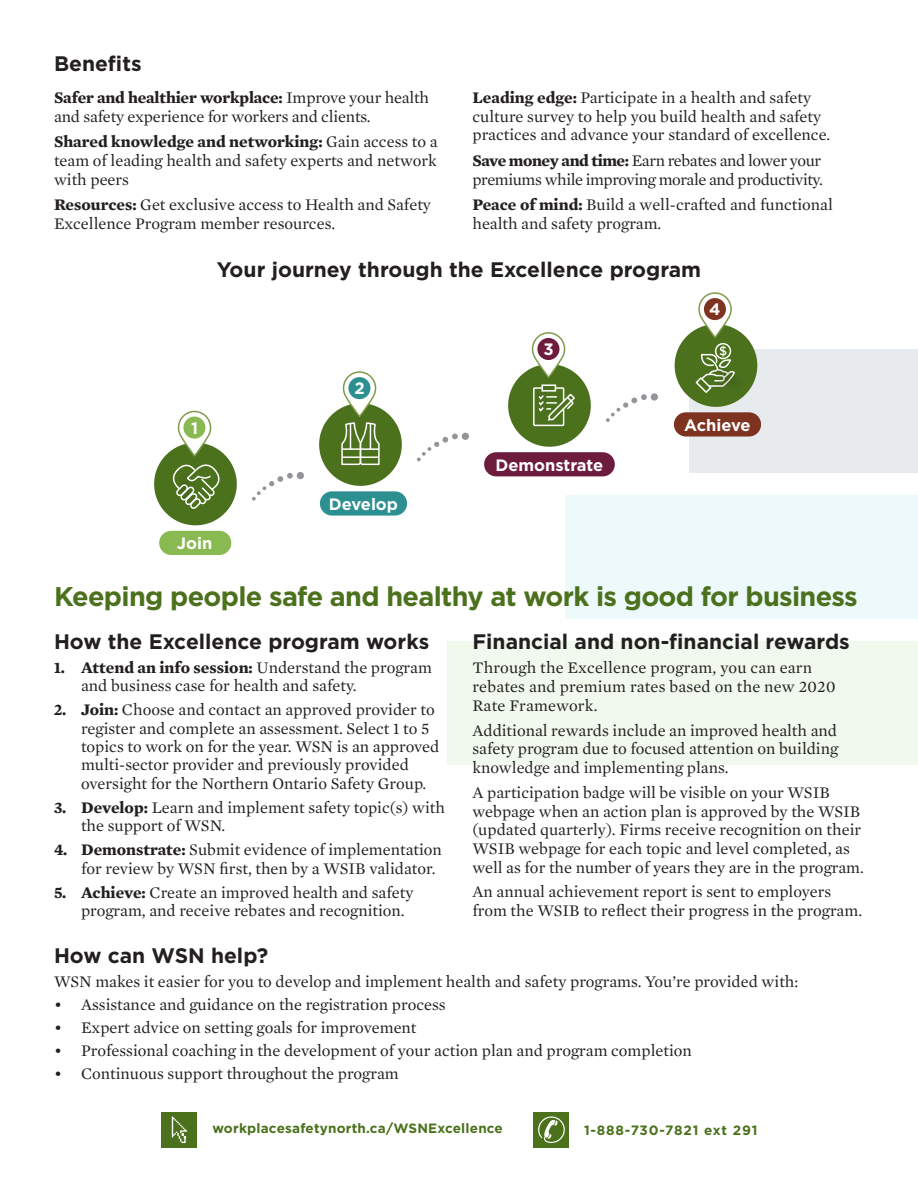
<style>
.page{position:relative;width:918px;height:1188px;background:#fff}
.page>*{position:absolute;margin:0;border:0;box-sizing:border-box;transform-origin:0 0}
.t1{font:700 27px "Gotham";letter-spacing:-.025em;color:#4b711c}
.t2{font:700 21px "Gotham";color:#231f20}
.t3{font:16.5px/18.8px "Mercury Text G1";color:#231f20}
.t4{font:16.5px/18.8px "Mercury Text G1";letter-spacing:-.025em;color:#231f20}
.t5{font:700 16.5px "Gotham";color:#fff}
.t6{font:700 13.5px "Gotham";letter-spacing:.015em;color:#4b711c}
.t7{font:700 13.5px "Gotham";letter-spacing:.06em;color:#4b711c}
.s1{font-weight:700}
</style>
<div class="page">
<div style="left:689px;top:350px;width:229px;height:123px;background:#e7ebee"></div>
<div style="left:566px;top:495px;width:352px;height:124px;background:#edf9fa"></div>
<div style="left:447px;top:641px;width:471px;height:124px;background:#f1f9ec"></div>
<div style="left:154px;top:443px;width:83px;height:82px;background:#4b711c;border-radius:50%"></div>
<div style="left:159px;top:531px;width:72px;height:24px;background:#89ba51;border-radius:12px"></div>
<svg style="left:168px;top:410px;width:59px;height:99px"></svg>
<div style="left:319px;top:403px;width:83px;height:83px;background:#4b711c;border-radius:50%"></div>
<svg style="left:341px;top:371px;width:39px;height:95px"></svg>
<div style="left:320px;top:491px;width:87px;height:25px;background:#2c9090;border-radius:12px"></div>
<div style="left:348px;top:377px;width:22px;height:22px;background:#2c9090;border-radius:50%"></div>
<div style="left:675px;top:324px;width:82px;height:83px;background:#4b711c;border-radius:50%"></div>
<svg style="left:697px;top:292px;width:36px;height:46px"></svg>
<div style="left:704px;top:298px;width:22px;height:22px;background:#7e3320;border-radius:50%"></div>
<div style="left:696px;top:377px;width:15px;height:16px;border:2px solid #fff;border-radius:5px"></div>
<div style="left:715px;top:343px;width:16px;height:16px;border:2px solid #fff;border-radius:50%"></div>
<svg style="left:700px;top:346px;width:35px;height:42px"></svg>
<div style="left:508px;top:364px;width:83px;height:83px;background:#4b711c;border-radius:50%"></div>
<svg style="left:531px;top:332px;width:35px;height:46px"></svg>
<div style="left:484px;top:452px;width:131px;height:24px;background:#6d1c3c;border-radius:12px"></div>
<div style="left:537px;top:338px;width:22px;height:22px;background:#6d1c3c;border-radius:50%"></div>
<div style="left:541px;top:384px;width:15px;height:8px;border:2px solid #fff"></div>
<svg style="left:533px;top:387px;width:42px;height:40px"></svg>
<div style="left:674px;top:412px;width:87px;height:25px;background:#7e3320;border-radius:12px"></div>
<div style="left:297px;top:472px;width:7px;height:7px;background:#939598;border-radius:50%"></div>
<svg style="left:252px;top:473px;width:41px;height:28px"></svg>
<div style="left:462px;top:433px;width:7px;height:7px;background:#939598;border-radius:50%"></div>
<svg style="left:417px;top:434px;width:41px;height:27px"></svg>
<div style="left:651px;top:393px;width:7px;height:8px;background:#939598;border-radius:50%"></div>
<svg style="left:606px;top:394px;width:41px;height:28px"></svg>
<div style="left:534px;top:1112px;width:35px;height:35px;background:#4b711c"></div>
<svg style="left:538px;top:1116px;width:27px;height:27px"></svg>
<div style="left:162px;top:1112px;width:35px;height:35px;background:#4b711c"></div>
<svg style="left:172px;top:1116px;width:15px;height:27px"></svg>
<p class="t2" style="left:54px;top:51px;width:89px">Benefits</p>
<p class="t3" style="left:54px;top:88px;width:377px"><span class="s1">Safer and healthier workplace:</span> Improve your health and safety experience for workers and clients.</p>
<p class="t3" style="left:54px;top:132px;width:385px;text-align:justify"><span class="s1">Shared knowledge and networking:</span> Gain access to a team of leading health and safety experts and network with peers</p>
<p class="t3" style="left:54px;top:195px;width:379px"><span class="s1">Resources:</span> Get exclusive access to Health and Safety<br>Excellence Program member resources.</p>
<p class="t3" style="left:472px;top:88px;width:359px"><span class="s1">Leading edge:</span> Participate in a health and safety culture survey to help you build health and safety practices and advance your standard of excellence.</p>
<p class="t4" style="left:472px;top:151px;width:352px"><span class="s1">Save money and time:</span> Earn rebates and lower your premiums while improving morale and productivity.</p>
<p class="t3" style="left:472px;top:195px;width:362px"><span class="s1">Peace of mind:</span> Build a well-crafted and functional health and safety program.</p>
<p class="t2" style="left:217px;top:257px;width:486px">Your journey through the Excellence program</p>
<p class="t5" style="left:709px;top:299px;width:13px">4</p>
<p class="t5" style="left:355px;top:378px;width:12px">2</p>
<p class="t5" style="left:544px;top:339px;width:12px">3</p>
<p class="t5" style="left:191px;top:418px;width:8px">1</p>
<p class="t5" style="left:684px;top:415px;width:68px">Achieve</p>
<p class="t5" style="left:177px;top:533px;width:37px">Join</p>
<p class="t5" style="left:329px;top:494px;width:71px">Develop</p>
<p class="t5" style="left:496px;top:455px;width:109px">Demonstrate</p>
<p class="t1" style="left:54px;top:580px;width:805px">Keeping people safe and healthy at work is good for business</p>
<p class="t2" style="left:54px;top:629px;width:377px">How the Excellence program works</p>
<p class="t3" style="left:81px;top:658px;width:352px;line-height:18.3px;text-indent:-27px"><span class="s1">1. Attend an info session:</span> Understand the program and business case for health and safety.</p>
<p class="t3" style="left:81px;top:700px;width:360px;line-height:18.3px;text-indent:-27px"><span class="s1">2. Join:</span> Choose and contact an approved provider to register and complete an assessment. Select 1 to 5 topics to work on for the year. WSN is an approved multi-sector provider and previously provided oversight for the Northern Ontario Safety Group.</p>
<p class="t3" style="left:81px;top:798px;width:365px;line-height:18.3px;text-indent:-27px"><span class="s1">3. Develop:</span> Learn and implement safety topic(s) with the support of WSN.</p>
<p class="t3" style="left:81px;top:840px;width:362px;line-height:18.3px;text-indent:-27px"><span class="s1">4. Demonstrate:</span> Submit evidence of implementation for review by WSN first, then by a WSIB validator.</p>
<p class="t3" style="left:81px;top:883px;width:334px;line-height:18.3px;text-indent:-27px"><span class="s1">5. Achieve:</span> Create an improved health and safety program, and receive rebates and recognition.</p>
<p class="t2" style="left:472px;top:629px;width:379px">Financial and non-financial rewards</p>
<p class="t3" style="left:472px;top:658px;width:365px">Through the Excellence program, you can earn rebates and premium rates based on the new 2020<br>Rate Framework.</p>
<p class="t3" style="left:472px;top:720px;width:367px;text-align:justify">Additional rewards include an improved health and safety program due to focused attention on building knowledge and implementing plans.</p>
<p class="t3" style="left:472px;top:782px;width:393px">A participation badge will be visible on your WSIB webpage when an action plan is approved by the WSIB (updated quarterly). Firms receive recognition on their WSIB webpage for each topic and level completed, as well as for the number of years they are in the program.</p>
<p class="t3" style="left:472px;top:882px;width:391px">An annual achievement report is sent to employers from the WSIB to reflect their progress in the program.</p>
<p class="t2" style="left:54px;top:943px;width:216px">How can WSN help?</p>
<p class="t3" style="left:54px;top:972px;width:746px">WSN makes it easier for you to develop and implement health and safety programs. You’re provided with:</p>
<p class="t3" style="left:54px;top:995px;width:393px">• Assistance and guidance on the registration process</p>
<p class="t3" style="left:54px;top:1018px;width:364px">• Expert advice on setting goals for improvement</p>
<p class="t3" style="left:54px;top:1041px;width:639px">• Professional coaching in the development of your action plan and program completion</p>
<p class="t3" style="left:54px;top:1064px;width:346px">• Continuous support throughout the program</p>
<p class="t6" style="left:213px;top:1120px;width:292px">workplacesafetynorth.ca/WSNExcellence</p>
<p class="t7" style="left:584px;top:1122px;width:175px">1-888-730-7821 ext 291</p>
</div>
